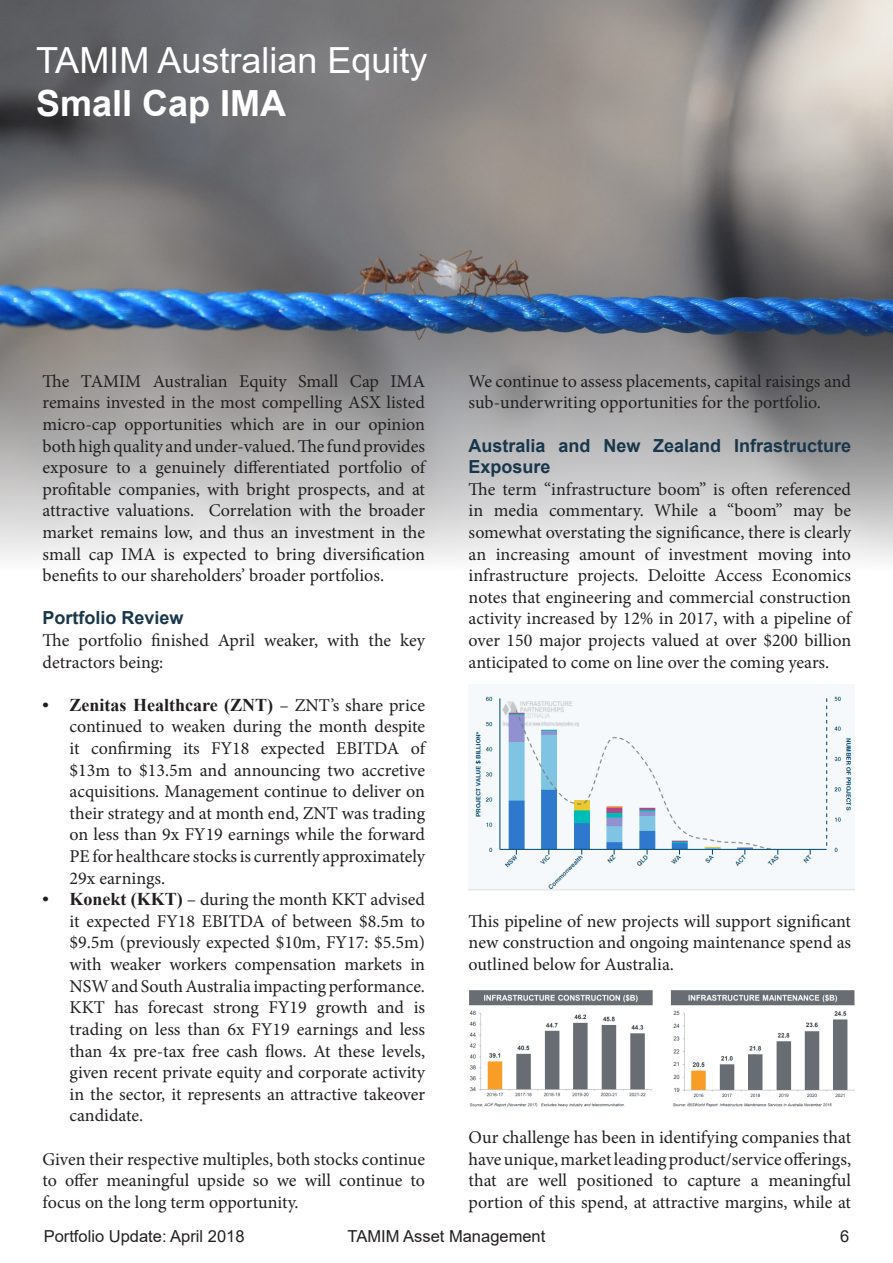
<style>
.page{position:relative;width:893px;height:1263px;background:#fff}
.page>*{position:absolute;margin:0;border:0;box-sizing:border-box;transform-origin:0 0}
.t1{font:36px "Arial";color:#fff}
.t2{font:700 36px "Arial";color:#fff}
.t3{font:18px/21.6px "Minion Pro";color:#231f20;text-align:justify}
.t4{font:700 18px/21.6px "Arial";color:#19374b}
.t5{font:16.5px "Arial";color:#231f20}
.s1{font-family:"Times New Roman";font-weight:700}
</style>
<div class="page">
<img style="left:0;top:0;width:893px;height:561px">
<img style="left:469px;top:696px;width:386px;height:195px">
<img style="left:469px;top:990px;width:386px;height:117px">
<p class="t1" style="left:36px;top:36px;width:393px">TAMIM Australian Equity</p>
<p class="t2" style="left:36px;top:78px;width:252px">Small Cap IMA</p>
<p class="t3" style="left:43px;top:370px;width:384px">The TAMIM Australian Equity Small Cap IMA remains invested in the most compelling ASX listed micro-cap opportunities which are in our opinion both high quality and under-valued. The fund provides exposure to a genuinely differentiated portfolio of profitable companies, with bright prospects, and at attractive valuations. Correlation with the broader market remains low, and thus an investment in the small cap IMA is expected to bring diversification benefits to our shareholders’ broader portfolios.</p>
<p class="t4" style="left:43px;top:607px;width:143px">Portfolio Review</p>
<p class="t3" style="left:43px;top:630px;width:384px">The portfolio finished April weaker, with the key detractors being:</p>
<p class="t3" style="left:70px;top:694px;width:357px;text-indent:-27px"><span class="s1">• Zenitas Healthcare (ZNT)</span> – ZNT’s share price continued to weaken during the month despite it confirming its FY18 expected EBITDA of $13m to $13.5m and announcing two accretive acquisitions. Management continue to deliver on their strategy and at month end, ZNT was trading on less than 9x FY19 earnings while the forward PE for healthcare stocks is currently approximately 29x earnings.</p>
<p class="t3" style="left:70px;top:889px;width:357px;text-indent:-27px"><span class="s1">• Konekt (KKT)</span> – during the month KKT advised it expected FY18 EBITDA of between $8.5m to $9.5m (previously expected $10m, FY17: $5.5m) with weaker workers compensation markets in NSW and South Australia impacting performance.<br>KKT has forecast strong FY19 growth and is trading on less than 6x FY19 earnings and less than 4x pre-tax free cash flows. At these levels, given recent private equity and corporate activity in the sector, it represents an attractive takeover candidate.</p>
<p class="t3" style="left:43px;top:1148px;width:384px">Given their respective multiples, both stocks continue to offer meaningful upside so we will continue to focus on the long term opportunity.</p>
<p class="t3" style="left:469px;top:370px;width:384px">We continue to assess placements, capital raisings and sub-underwriting opportunities for the portfolio.</p>
<p class="t4" style="left:469px;top:435px;width:384px">Australia and New Zealand Infrastructure<br>Exposure</p>
<p class="t3" style="left:469px;top:478px;width:384px">The term “infrastructure boom” is often referenced in media commentary. While a “boom” may be somewhat overstating the significance, there is clearly an increasing amount of investment moving into infrastructure projects. Deloitte Access Economics notes that engineering and commercial construction activity increased by 12% in 2017, with a pipeline of over 150 major projects valued at over $200 billion anticipated to come on line over the coming years.</p>
<p class="t3" style="left:469px;top:910px;width:384px">This pipeline of new projects will support significant new construction and ongoing maintenance spend as outlined below for Australia.</p>
<p class="t3" style="left:469px;top:1126px;width:384px">Our challenge has been in identifying companies that have unique, market leading product/service offerings, that are well positioned to capture a meaningful portion of this spend, at attractive margins, while at</p>
<p class="t5" style="left:44px;top:1225px;width:202px">Portfolio Update: April 2018</p>
<p class="t5" style="left:348px;top:1225px;width:199px">TAMIM Asset Management</p>
<p class="t5" style="left:840px;top:1225px;width:11px">6</p>
</div>
